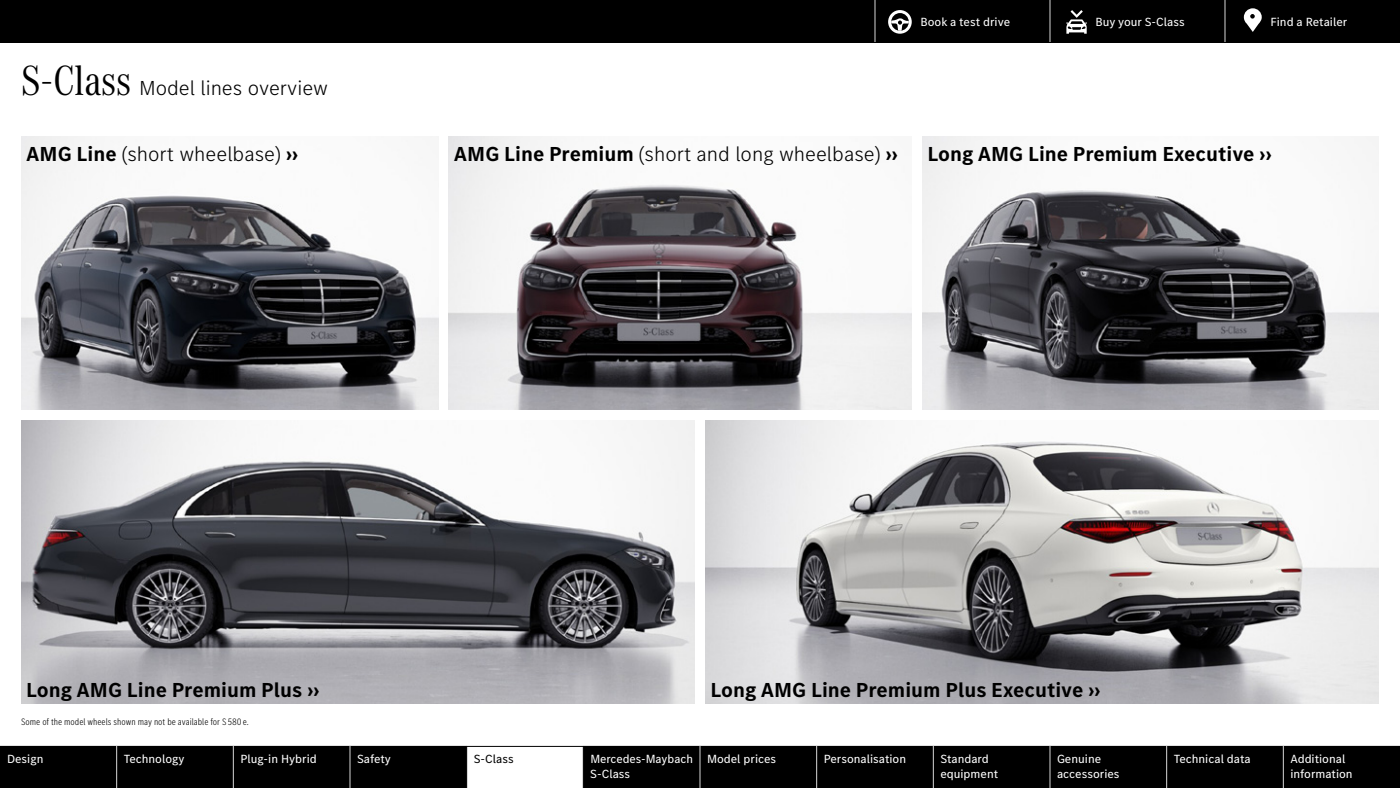
<style>
.page{position:relative;width:1400px;height:788px;background:#fff}
.page>*{position:absolute;margin:0;border:0;box-sizing:border-box;transform-origin:0 0}
.t1{font:300 21px "MB Corpo S Text";color:#000}
.t2{font:700 21px "MB Corpo S Text";color:#000}
.t3{font:12.25px/14.7px "MB Corpo S Text";color:#fff}
.t4{font:12.25px "MB Corpo S Text";color:#000}
.t5{font:300 condensed 9.62px "MB Corpo S Text";color:#000}
.s1{font-family:"MB Corpo A Title Cond";font-weight:400;font-size:43.75px}
.s2{font-weight:700}
</style>
<div class="page">
<img style="left:922px;top:136px;width:457px;height:274px">
<img style="left:21px;top:420px;width:674px;height:284px">
<img style="left:21px;top:136px;width:417px;height:274px">
<img style="left:449px;top:136px;width:463px;height:274px">
<img style="left:705px;top:420px;width:674px;height:284px">
<div style="left:0;top:0;width:1400px;height:42px;background:#000"></div>
<svg style="left:875px;top:0;width:387px;height:42px"></svg>
<svg style="left:0;top:746px;width:1400px;height:42px;background:#151515"></svg>
<hr style="left:700px;top:746px;width:1px;height:42px;background:#d8d8d8">
<hr style="left:816px;top:746px;width:1px;height:42px;background:#d8d8d8">
<hr style="left:933px;top:746px;width:1px;height:42px;background:#d8d8d8">
<hr style="left:1050px;top:746px;width:1px;height:42px;background:#d8d8d8">
<hr style="left:1166px;top:746px;width:1px;height:42px;background:#d8d8d8">
<hr style="left:1283px;top:746px;width:1px;height:42px;background:#d8d8d8">
<hr style="left:116px;top:746px;width:1px;height:42px;background:#d8d8d8">
<hr style="left:233px;top:746px;width:1px;height:42px;background:#d8d8d8">
<hr style="left:350px;top:746px;width:1px;height:42px;background:#d8d8d8">
<hr style="left:466px;top:746px;width:1px;height:42px;background:#000">
<hr style="left:583px;top:746px;width:1px;height:42px;background:#000">
<h1 class="t1" style="left:21px;top:74px;width:309px"><span class="s1">S-Class</span> Model lines overview</h1>
<p class="t3" style="left:920px;top:14px;width:91px">Book a test drive</p>
<p class="t3" style="left:1096px;top:14px;width:91px">Buy your S-Class</p>
<p class="t3" style="left:1271px;top:14px;width:78px">Find a Retailer</p>
<h1 class="t1" style="left:26px;top:140px;width:274px"><span class="s2">AMG Line</span> (short wheelbase) <span class="s2">››</span></h1>
<h1 class="t1" style="left:454px;top:140px;width:446px"><span class="s2">AMG Line Premium</span> (short and long wheelbase) <span class="s2">››</span></h1>
<h1 class="t2" style="left:928px;top:140px;width:346px">Long AMG Line Premium Executive ››</h1>
<h1 class="t2" style="left:26px;top:676px;width:295px">Long AMG Line Premium Plus ››</h1>
<h1 class="t2" style="left:711px;top:676px;width:392px">Long AMG Line Premium Plus Executive ››</h1>
<p class="t5" style="left:21px;top:715px;width:229px">Some of the model wheels shown may not be available for S 580 e.</p>
<p class="t3" style="left:7px;top:751px;width:38px">Design</p>
<p class="t3" style="left:124px;top:751px;width:62px">Technology</p>
<p class="t3" style="left:240px;top:751px;width:78px">Plug-in Hybrid</p>
<p class="t3" style="left:357px;top:751px;width:36px">Safety</p>
<p class="t4" style="left:474px;top:750px;width:41px">S-Class</p>
<p class="t3" style="left:590px;top:751px;width:104px">Mercedes-Maybach<br>S-Class</p>
<p class="t3" style="left:707px;top:751px;width:71px">Model prices</p>
<p class="t3" style="left:824px;top:751px;width:84px">Personalisation</p>
<p class="t3" style="left:940px;top:751px;width:59px">Standard equipment</p>
<p class="t3" style="left:1057px;top:751px;width:64px">Genuine accessories</p>
<p class="t3" style="left:1174px;top:751px;width:79px">Technical data</p>
<p class="t3" style="left:1290px;top:751px;width:64px">Additional information</p>
</div>
